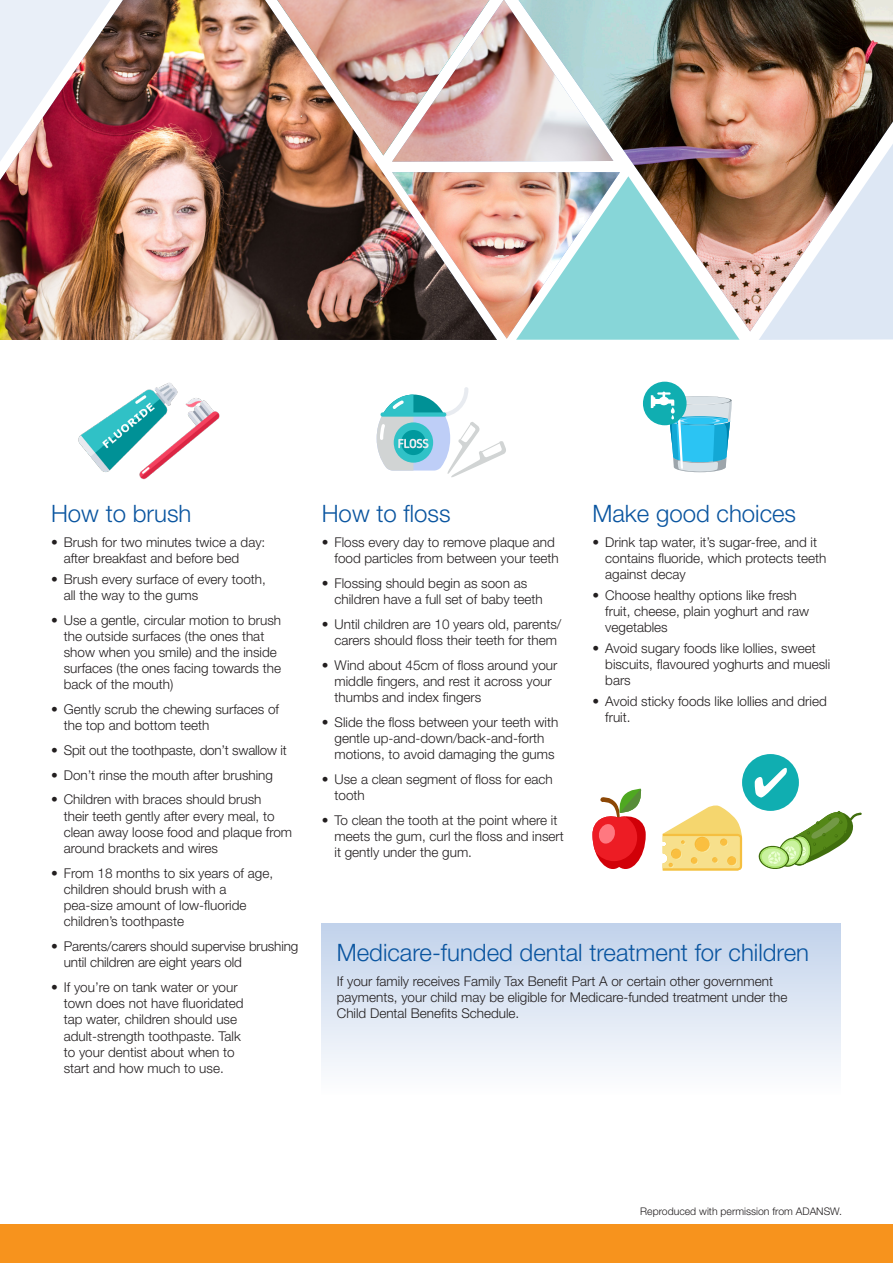
<style>
.page{position:relative;width:893px;height:1263px;background:#fff}
.page>*{position:absolute;margin:0;border:0;box-sizing:border-box;transform-origin:0 0}
.Body_Copy{font:300 24px "Helvetica Neue LT Std";color:#0a55a0}
.Body_Copy-2{font:300 13.5px/16.2px "Helvetica Neue LT Std";color:#231f20}
.Bullet{font:300 10.5px "Helvetica Neue LT Std";color:#231f20}
.s1{font-weight:700}
</style>
<div class="page">
<div style="left:322px;top:923px;width:519px;height:171px;background:linear-gradient(to bottom,#c1d2eb,#fdfefe)"></div>
<svg style="left:497px;top:172px;width:243px;height:168px;background:#c9c0b3"></svg>
<svg style="left:759px;top:331px;width:134px;height:9px"></svg>
<img style="left:519px;top:0;width:374px;height:331px">
<svg style="left:497px;top:0;width:116px;height:162px"></svg>
<img style="left:0;top:0;width:497px;height:340px">
<svg style="left:377px;top:387px;width:129px;height:91px"></svg>
<div style="left:643px;top:382px;width:44px;height:43px;background:#10aeb1;border-radius:50%"></div>
<svg style="left:651px;top:392px;width:81px;height:80px"></svg>
<svg style="left:663px;top:805px;width:79px;height:65px"></svg>
<svg style="left:758px;top:808px;width:104px;height:61px"></svg>
<svg style="left:592px;top:789px;width:54px;height:80px"></svg>
<div style="left:742px;top:754px;width:57px;height:57px;background:#10aeb1;border-radius:50%"></div>
<svg style="left:755px;top:768px;width:32px;height:29px"></svg>
<div style="left:0;top:1224px;width:893px;height:39px;background:#f7931d"></div>
<img style="left:78px;top:382px;width:142px;height:98px">
<p class="Body_Copy" style="left:51px;top:499px;width:142px">How to brush</p>
<p class="Body_Copy-2" style="left:64px;top:534px;width:203px;text-indent:-13px"><span class="s1">•</span> Brush for two minutes twice a day: after breakfast and before bed</p>
<p class="Body_Copy-2" style="left:64px;top:570px;width:204px;text-indent:-13px"><span class="s1">•</span> Brush every surface of every tooth, all the way to the gums</p>
<p class="Body_Copy-2" style="left:64px;top:611px;width:219px;text-indent:-13px"><span class="s1">•</span> Use a gentle, circular motion to brush the outside surfaces (the ones that show when you smile) and the inside surfaces (the ones facing towards the back of the mouth)</p>
<p class="Body_Copy-2" style="left:64px;top:701px;width:217px;text-indent:-13px"><span class="s1">•</span> Gently scrub the chewing surfaces of the top and bottom teeth</p>
<p class="Body_Copy-2" style="left:51px;top:742px;width:237px"><span class="s1">•</span> Spit out the toothpaste, don’t swallow it</p>
<p class="Body_Copy-2" style="left:51px;top:766px;width:224px"><span class="s1">•</span> Don’t rinse the mouth after brushing</p>
<p class="Body_Copy-2" style="left:64px;top:791px;width:230px;text-indent:-13px"><span class="s1">•</span> Children with braces should brush<br>their teeth gently after every meal, to clean away loose food and plaque from around brackets and wires</p>
<p class="Body_Copy-2" style="left:64px;top:864px;width:211px;text-indent:-13px"><span class="s1">•</span> From 18 months to six years of age, children should brush with a pea-size amount of low-fluoride children’s toothpaste</p>
<p class="Body_Copy-2" style="left:64px;top:938px;width:236px;text-indent:-13px"><span class="s1">•</span> Parents/carers should supervise brushing until children are eight years old</p>
<p class="Body_Copy-2" style="left:64px;top:979px;width:181px;text-indent:-13px"><span class="s1">•</span> If you’re on tank water or your town does not have fluoridated tap water, children should use adult-strength toothpaste. Talk to your dentist about when to start and how much to use.</p>
<p class="Body_Copy" style="left:322px;top:499px;width:130px">How to floss</p>
<p class="Body_Copy-2" style="left:322px;top:534px;width:239px;text-align:right"><span class="s1">•</span> Floss every day to remove plaque and food particles from between your teeth</p>
<p class="Body_Copy-2" style="left:334px;top:575px;width:210px;text-indent:-13px"><span class="s1">•</span> Flossing should begin as soon as children have a full set of baby teeth</p>
<p class="Body_Copy-2" style="left:334px;top:616px;width:228px;text-indent:-13px"><span class="s1">•</span> Until children are 10 years old, parents/ carers should floss their teeth for them</p>
<p class="Body_Copy-2" style="left:334px;top:656px;width:224px;text-indent:-13px"><span class="s1">•</span> Wind about 45cm of floss around your middle fingers, and rest it across your thumbs and index fingers</p>
<p class="Body_Copy-2" style="left:334px;top:714px;width:225px;text-indent:-13px"><span class="s1">•</span> Slide the floss between your teeth with gentle up-and-down/back-and-forth motions, to avoid damaging the gums</p>
<p class="Body_Copy-2" style="left:334px;top:771px;width:220px;text-indent:-13px"><span class="s1">•</span> Use a clean segment of floss for each tooth</p>
<p class="Body_Copy-2" style="left:334px;top:812px;width:231px;text-indent:-13px"><span class="s1">•</span> To clean the tooth at the point where it meets the gum, curl the floss and insert it gently under the gum.</p>
<p class="Body_Copy" style="left:592px;top:499px;width:205px">Make good choices</p>
<p class="Body_Copy-2" style="left:605px;top:534px;width:223px;text-indent:-13px"><span class="s1">•</span> Drink tap water, it’s sugar-free, and it contains fluoride, which protects teeth against decay</p>
<p class="Body_Copy-2" style="left:605px;top:587px;width:205px;text-indent:-13px"><span class="s1">•</span> Choose healthy options like fresh fruit, cheese, plain yoghurt and raw vegetables</p>
<p class="Body_Copy-2" style="left:605px;top:639px;width:227px;text-indent:-13px"><span class="s1">•</span> Avoid sugary foods like lollies, sweet biscuits, flavoured yoghurts and muesli bars</p>
<p class="Body_Copy-2" style="left:605px;top:692px;width:223px;text-indent:-13px"><span class="s1">•</span> Avoid sticky foods like lollies and dried fruit.</p>
<p class="Body_Copy" style="left:337px;top:938px;width:474px">Medicare-funded dental treatment for children</p>
<p class="Body_Copy-2" style="left:337px;top:973px;width:452px">If your family receives Family Tax Benefit Part A or certain other government payments, your child may be eligible for Medicare-funded treatment under the<br>Child Dental Benefits Schedule.</p>
<p class="Bullet" style="left:640px;top:1205px;width:203px">Reproduced with permission from ADANSW.</p>
</div>
